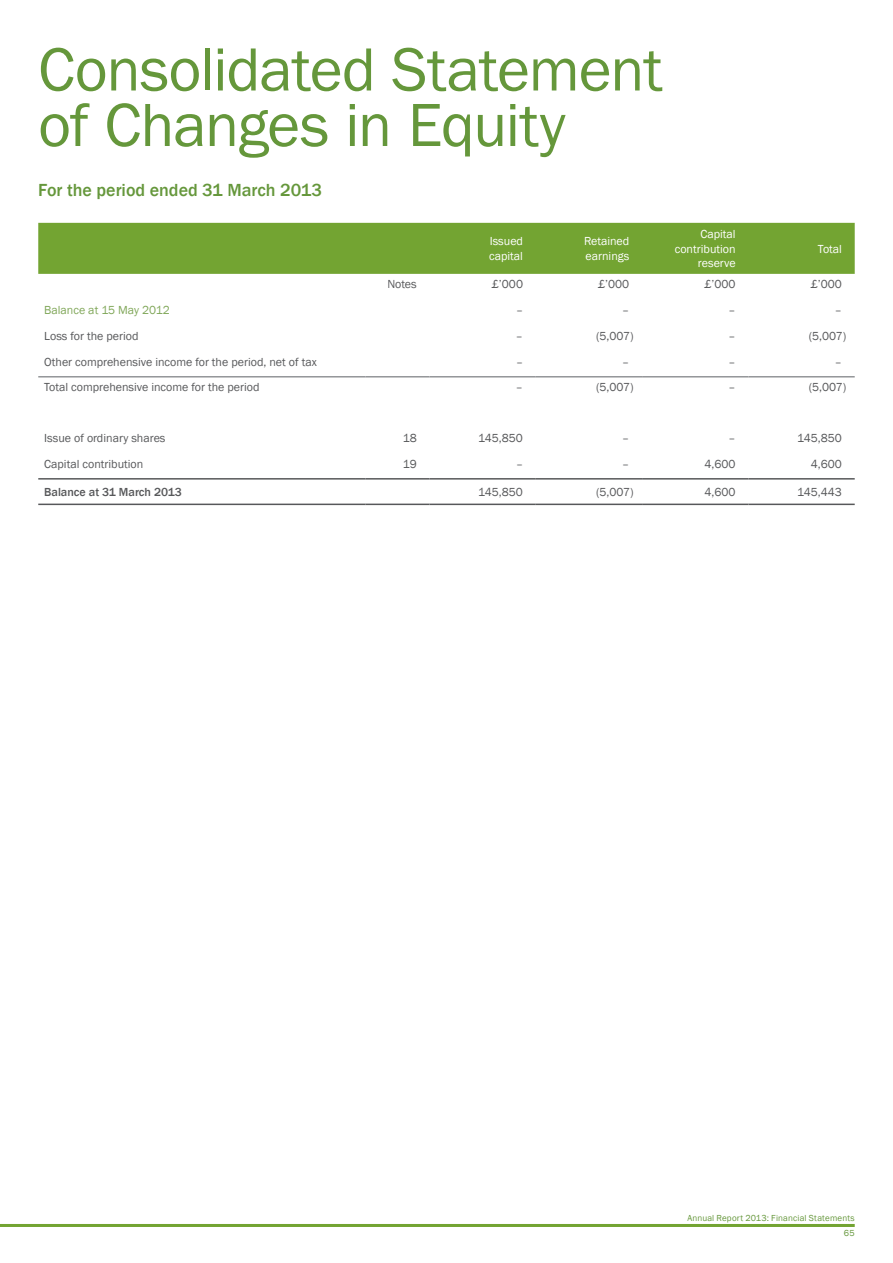
<style>
.page{position:relative;width:893px;height:1263px;background:#fff}
.page>*{position:absolute;margin:0;border:0;box-sizing:border-box;transform-origin:0 0}
.t1{font:63px/55.5px "Franklin Gothic";letter-spacing:-.02em;color:#65973b}
.Intro_paragraphs{font:500 18px "Franklin Gothic";color:#65973b}
.t2{font:12px "Franklin Gothic";color:#57585a}
.t3{font:12px "Franklin Gothic";color:#fff}
.t4{font:500 12px "Franklin Gothic";color:#57585a}
.t5{font:12px "Franklin Gothic";color:#80a759}
.t6{font:9px "Franklin Gothic";letter-spacing:.015em;color:#65973b}
</style>
<div class="page">
<hr style="left:0;top:1224px;width:855px;height:3px;background:#73a432">
<div style="left:38px;top:223px;width:817px;height:51px;background:#73a432"></div>
<hr style="left:38px;top:376px;width:328px;height:1px;background:#939598">
<hr style="left:366px;top:376px;width:63px;height:1px;background:#939598">
<hr style="left:429px;top:376px;width:107px;height:1px;background:#939598">
<hr style="left:536px;top:376px;width:106px;height:1px;background:#939598">
<hr style="left:642px;top:376px;width:106px;height:1px;background:#939598">
<hr style="left:748px;top:376px;width:107px;height:1px;background:#939598">
<hr style="left:38px;top:478px;width:328px;height:2px;background:#57585a">
<hr style="left:366px;top:478px;width:63px;height:2px;background:#57585a">
<hr style="left:429px;top:478px;width:107px;height:2px;background:#57585a">
<hr style="left:536px;top:478px;width:106px;height:2px;background:#57585a">
<hr style="left:642px;top:478px;width:106px;height:2px;background:#57585a">
<hr style="left:748px;top:478px;width:107px;height:2px;background:#57585a">
<hr style="left:38px;top:504px;width:328px;height:1px;background:#57585a">
<hr style="left:366px;top:504px;width:63px;height:1px;background:#57585a">
<hr style="left:429px;top:504px;width:107px;height:1px;background:#57585a">
<hr style="left:536px;top:504px;width:106px;height:1px;background:#57585a">
<hr style="left:642px;top:504px;width:106px;height:1px;background:#57585a">
<hr style="left:748px;top:504px;width:107px;height:1px;background:#57585a">
<p class="t1" style="left:38px;top:43px;width:626px">Consolidated Statement of Changes in Equity</p>
<p class="Intro_paragraphs" style="left:38px;top:179px;width:285px">For the period ended 31 March 2013</p>
<p class="t3" style="left:490px;top:234px;width:35px">Issued</p>
<p class="t3" style="left:489px;top:248px;width:35px">capital</p>
<p class="t3" style="left:584px;top:234px;width:47px">Retained</p>
<p class="t3" style="left:586px;top:248px;width:45px">earnings</p>
<p class="t3" style="left:700px;top:227px;width:37px">Capital</p>
<p class="t3" style="left:675px;top:241px;width:62px">contribution</p>
<p class="t3" style="left:698px;top:255px;width:39px">reserve</p>
<p class="t3" style="left:818px;top:241px;width:25px">Total</p>
<p class="t2" style="left:387px;top:277px;width:31px">Notes</p>
<p class="t2" style="left:492px;top:277px;width:33px">£’000</p>
<p class="t2" style="left:598px;top:277px;width:33px">£’000</p>
<p class="t2" style="left:704px;top:277px;width:33px">£’000</p>
<p class="t2" style="left:811px;top:277px;width:33px">£’000</p>
<p class="t5" style="left:44px;top:302px;width:127px">Balance at 15 May 2012</p>
<p class="t2" style="left:516px;top:302px;width:9px">–</p>
<p class="t2" style="left:622px;top:302px;width:9px">–</p>
<p class="t2" style="left:729px;top:302px;width:9px">–</p>
<p class="t2" style="left:835px;top:302px;width:9px">–</p>
<p class="t2" style="left:44px;top:329px;width:96px">Loss for the period</p>
<p class="t2" style="left:516px;top:329px;width:9px">–</p>
<p class="t2" style="left:596px;top:329px;width:39px">(5,007)</p>
<p class="t2" style="left:729px;top:329px;width:9px">–</p>
<p class="t2" style="left:809px;top:329px;width:39px">(5,007)</p>
<p class="t2" style="left:44px;top:354px;width:274px">Other comprehensive income for the period, net of tax</p>
<p class="t2" style="left:516px;top:354px;width:9px">–</p>
<p class="t2" style="left:622px;top:354px;width:9px">–</p>
<p class="t2" style="left:729px;top:354px;width:9px">–</p>
<p class="t2" style="left:835px;top:354px;width:9px">–</p>
<p class="t2" style="left:44px;top:380px;width:217px">Total comprehensive income for the period</p>
<p class="t2" style="left:516px;top:380px;width:9px">–</p>
<p class="t2" style="left:596px;top:380px;width:39px">(5,007)</p>
<p class="t2" style="left:729px;top:380px;width:9px">–</p>
<p class="t2" style="left:809px;top:380px;width:39px">(5,007)</p>
<p class="t2" style="left:44px;top:431px;width:123px">Issue of ordinary shares</p>
<p class="t2" style="left:403px;top:431px;width:15px">18</p>
<p class="t2" style="left:478px;top:431px;width:46px">145,850</p>
<p class="t2" style="left:622px;top:431px;width:9px">–</p>
<p class="t2" style="left:729px;top:431px;width:9px">–</p>
<p class="t2" style="left:797px;top:431px;width:46px">145,850</p>
<p class="t2" style="left:44px;top:456px;width:101px">Capital contribution</p>
<p class="t2" style="left:403px;top:456px;width:15px">19</p>
<p class="t2" style="left:516px;top:456px;width:9px">–</p>
<p class="t2" style="left:622px;top:456px;width:9px">–</p>
<p class="t2" style="left:704px;top:456px;width:33px">4,600</p>
<p class="t2" style="left:811px;top:456px;width:33px">4,600</p>
<p class="t4" style="left:44px;top:484px;width:139px">Balance at 31 March 2013</p>
<p class="t2" style="left:478px;top:484px;width:46px">145,850</p>
<p class="t2" style="left:596px;top:484px;width:39px">(5,007)</p>
<p class="t2" style="left:704px;top:484px;width:33px">4,600</p>
<p class="t2" style="left:797px;top:484px;width:46px">145,443</p>
<p class="t6" style="left:687px;top:1212px;width:169px">Annual Report 2013: Financial Statements</p>
<p class="t6" style="left:844px;top:1228px;width:12px">65</p>
</div>
